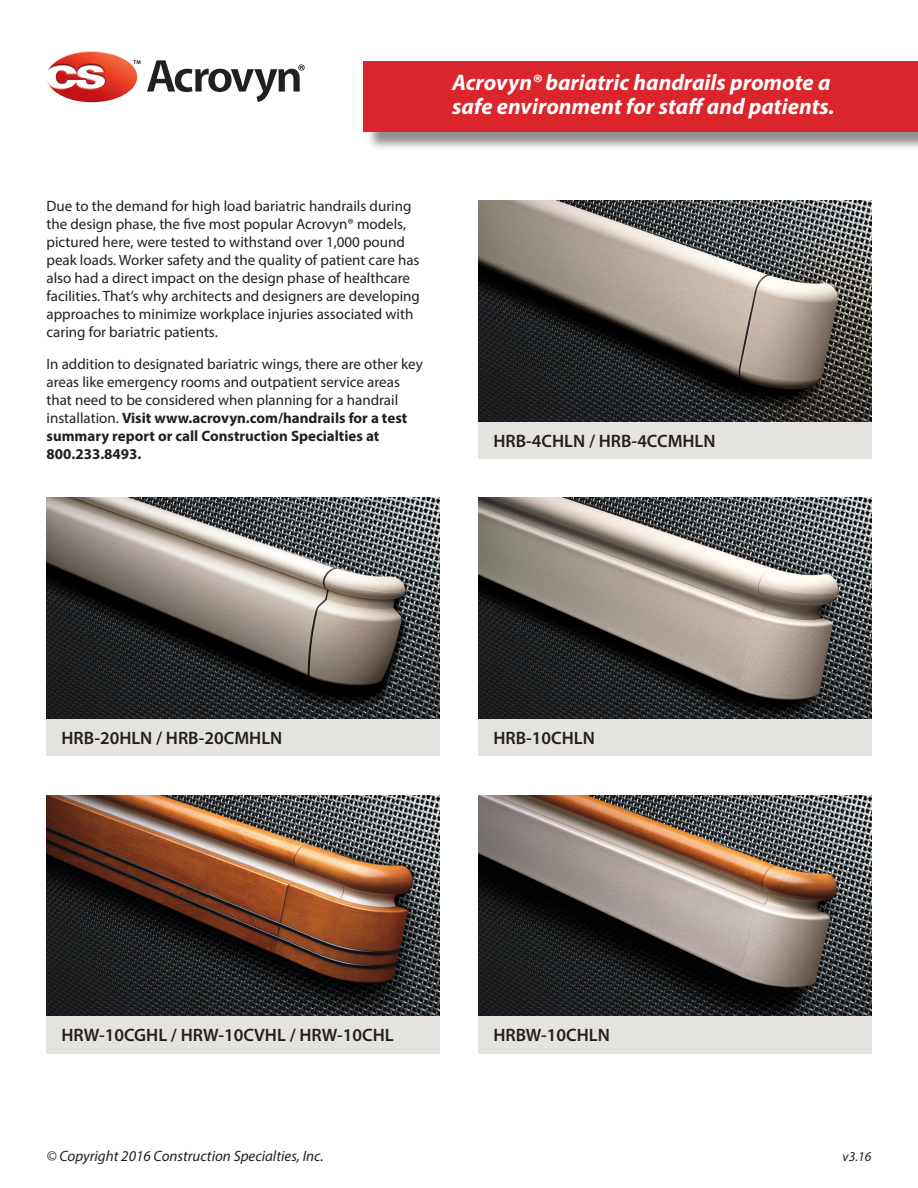
<style>
.page{position:relative;width:918px;height:1188px;background:#fff}
.page>*{position:absolute;margin:0;border:0;box-sizing:border-box;transform-origin:0 0}
.t1{font:italic 700 22.5px/24px "Myriad Pro";color:#fff}
.t2{font:600 18px "Myriad Pro";color:#231f20}
.t3{font:15px/18px "Myriad Pro";color:#231f20}
.t4{font:italic 15px "Myriad Pro";color:#231f20}
.t5{font:italic 13.5px "Myriad Pro";color:#231f20}
.s1{font-weight:700}
</style>
<div class="page">
<div style="left:366px;top:63px;width:552px;height:88px;background:#231f20;opacity:.5"></div>
<div style="left:363px;top:61px;width:555px;height:71px;background:#da252c"></div>
<div style="left:46px;top:718px;width:394px;height:38px;background:#e5e3e0"></div>
<div style="left:46px;top:1016px;width:394px;height:38px;background:#e5e3e0"></div>
<div style="left:478px;top:421px;width:394px;height:38px;background:#e5e3e0"></div>
<div style="left:478px;top:718px;width:394px;height:38px;background:#e5e3e0"></div>
<div style="left:478px;top:1016px;width:394px;height:38px;background:#e5e3e0"></div>
<img style="left:47px;top:51px;width:90px;height:51px">
<svg style="left:147px;top:60px;width:158px;height:42px"></svg>
<svg style="left:133px;top:60px;width:8px;height:4px"></svg>
<img style="left:478px;top:201px;width:394px;height:220px">
<img style="left:46px;top:498px;width:394px;height:220px">
<img style="left:478px;top:498px;width:394px;height:220px">
<img style="left:46px;top:795px;width:394px;height:221px">
<img style="left:478px;top:795px;width:394px;height:221px">
<h1 class="t1" style="left:452px;top:69px;width:384px">Acrovyn® bariatric handrails promote a safe environment for staff and patients.</h1>
<p class="t3" style="left:46px;top:197px;width:375px">Due to the demand for high load bariatric handrails during the design phase, the five most popular Acrovyn® models, pictured here, were tested to withstand over 1,000 pound peak loads. Worker safety and the quality of patient care has also had a direct impact on the design phase of healthcare facilities. That’s why architects and designers are developing approaches to minimize workplace injuries associated with caring for bariatric patients.</p>
<p class="t3" style="left:46px;top:354px;width:378px">In addition to designated bariatric wings, there are other key areas like emergency rooms and outpatient service areas that need to be considered when planning for a handrail installation. <span class="s1">Visit www.acrovyn.com/handrails for a test summary report or call Construction Specialties at 800.233.8493.</span></p>
<p class="t2" style="left:493px;top:429px;width:224px">HRB-4CHLN / HRB-4CCMHLN</p>
<p class="t2" style="left:62px;top:727px;width:222px">HRB-20HLN / HRB-20CMHLN</p>
<p class="t2" style="left:493px;top:727px;width:103px">HRB-10CHLN</p>
<p class="t2" style="left:62px;top:1024px;width:334px">HRW-10CGHL / HRW-10CVHL / HRW-10CHL</p>
<p class="t2" style="left:493px;top:1024px;width:118px">HRBW-10CHLN</p>
<p class="t4" style="left:46px;top:1147px;width:279px">© Copyright 2016 Construction Specialties, Inc.</p>
<p class="t5" style="left:843px;top:1148px;width:30px">v3.16</p>
</div>
